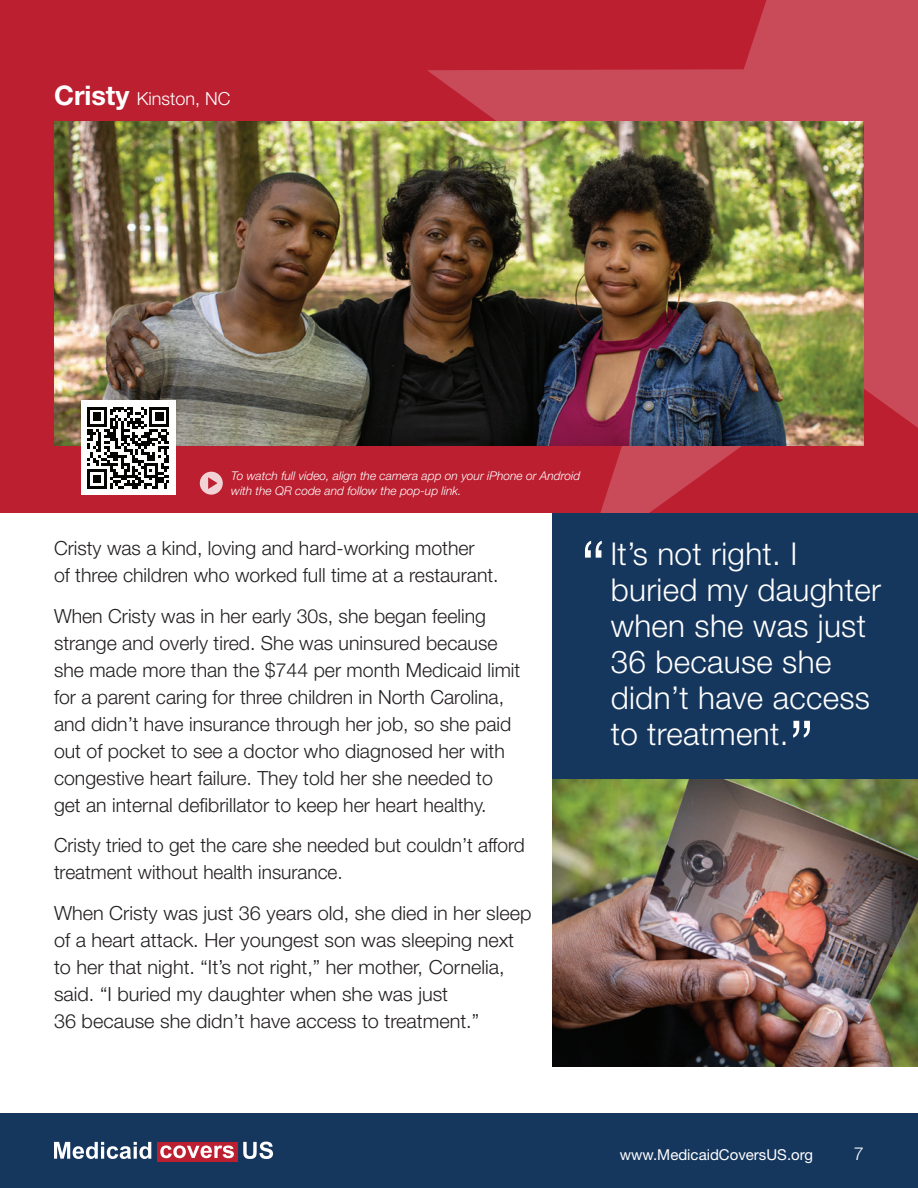
<style>
.page{position:relative;width:918px;height:1188px;background:#fff}
.page>*{position:absolute;margin:0;border:0;box-sizing:border-box;transform-origin:0 0}
.t1{font:300 31.5px/36px "Helvetica Neue";letter-spacing:.01em;color:#fff}
.t2{font:300 19.5px/27px "Helvetica Neue";color:#231f20}
.t3{font:300 18px "Helvetica Neue";color:#fff}
.t4{font:15px "Helvetica Neue";color:#fff}
.t5{font:italic 300 12px/14.4px "Helvetica Neue LT Std";color:#fff}
.s1{font-weight:700;font-size:27px}
.s2{font-size:69.3px}
</style>
<div class="page">
<div style="left:0;top:0;width:918px;height:513px;background:#bc1f30"></div>
<svg style="left:427px;top:0;width:491px;height:513px;fill:#c94a58"></svg>
<div style="left:0;top:1113px;width:918px;height:75px;background:#15365d"></div>
<div style="left:157px;top:1142px;width:81px;height:19px;background:#bc1f30"></div>
<svg style="left:54px;top:1142px;width:219px;height:17px"></svg>
<div style="left:552px;top:513px;width:366px;height:267px;background:#15365d"></div>
<img style="left:552px;top:780px;width:366px;height:286px">
<img style="left:54px;top:122px;width:810px;height:324px">
<svg style="left:200px;top:472px;width:23px;height:23px"></svg>
<div style="left:81px;top:400px;width:94px;height:95px;background:#fff"></div>
<svg style="left:87px;top:407px;width:82px;height:82px"></svg>
<p class="t3" style="left:54px;top:88px;width:178px"><span class="s1">Cristy</span> Kinston, NC</p>
<p class="t5" style="left:231px;top:469px;width:351px">To watch full video, align the camera app on your iPhone or Android with the QR code and follow the pop-up link.</p>
<p class="t2" style="left:54px;top:534px;width:446px">Cristy was a kind, loving and hard-working mother<br>of three children who worked full time at a restaurant.</p>
<p class="t2" style="left:54px;top:602px;width:468px">When Cristy was in her early 30s, she began feeling strange and overly tired. She was uninsured because she made more than the $744 per month Medicaid limit for a parent caring for three children in North Carolina, and didn’t have insurance through her job, so she paid out of pocket to see a doctor who diagnosed her with congestive heart failure. They told her she needed to get an internal defibrillator to keep her heart healthy.</p>
<p class="t2" style="left:54px;top:831px;width:472px">Cristy tried to get the care she needed but couldn’t afford treatment without health insurance.</p>
<p class="t2" style="left:54px;top:899px;width:479px">When Cristy was just 36 years old, she died in her sleep of a heart attack. Her youngest son was sleeping next to her that night. “It’s not right,” her mother, Cornelia, said. “I buried my daughter when she was just<br>36 because she didn’t have access to treatment.”</p>
<h1 class="t1" style="left:611px;top:535px;width:272px;text-indent:-30px"><span class="s2">“</span>It’s not right. I buried my daughter when she was just<br>36 because she didn’t have access to treatment.<span class="s2">”</span></h1>
<p class="t4" style="left:620px;top:1145px;width:195px">www.MedicaidCoversUS.org</p>
<p class="t3" style="left:854px;top:1142px;width:12px">7</p>
</div>
